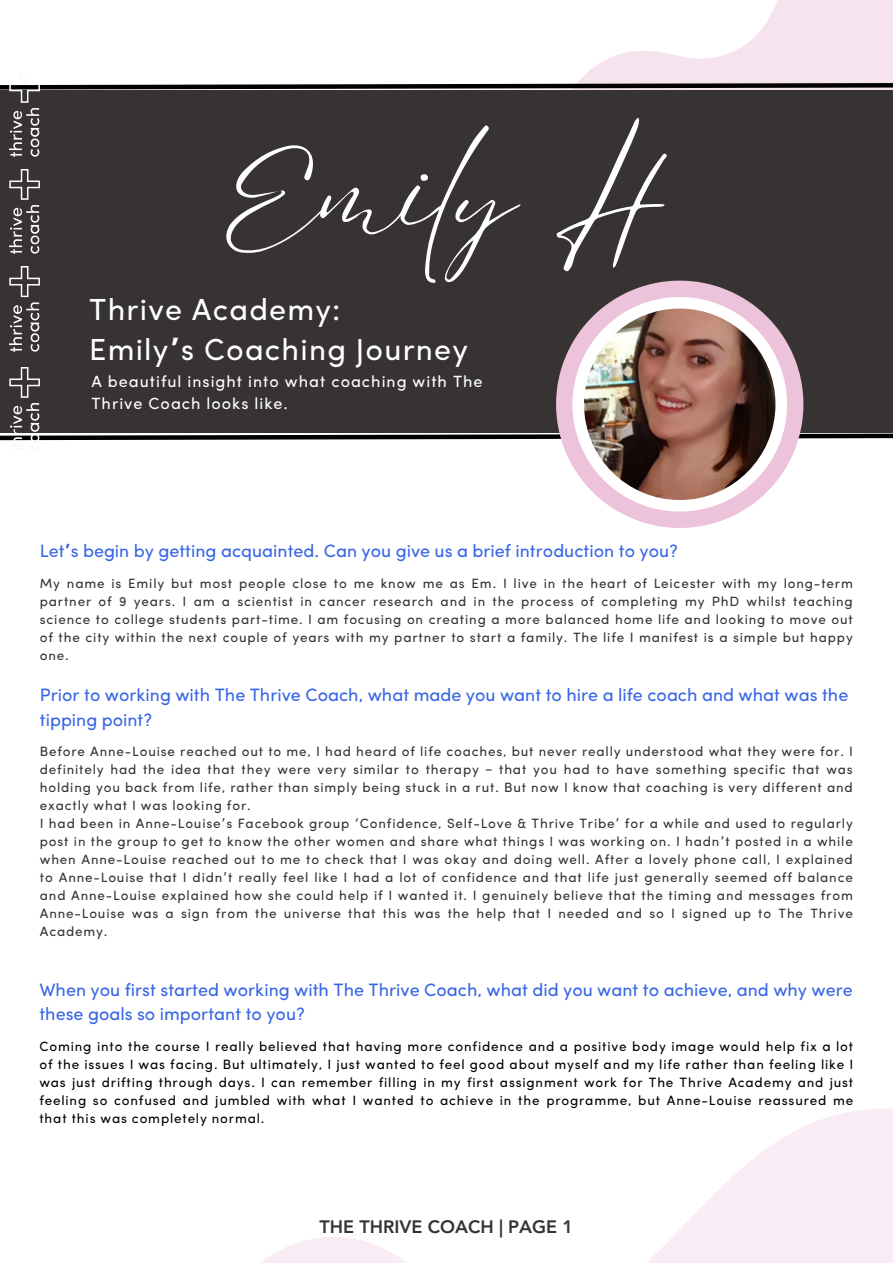
<style>
.page{position:relative;width:893px;height:1264px;background:#fff}
.page>*{position:absolute;margin:0;border:0;box-sizing:border-box;transform-origin:0 0}
.t1{font:111.6px "Eyesome Script";color:#fff}
.t2{font:30.45px "Bolt";letter-spacing:.04em;color:#fff}
.t3{font:18px/24.8px "Bolt";color:#3866e6}
.t4{font:800 18px "Avenir LT Pro";color:#383333}
.t5{font:16.2px/22.5px "Bolt";letter-spacing:.06em;color:#fff}
.t6{font:13.5px/18px "Bolt";letter-spacing:.06em;color:#383333;text-align:justify}
.t7{font:13.5px/18px "Bolt";letter-spacing:.06em;color:#000;text-align:justify}
.s1{font-family:"Noto Sans Gurmukhi";font-weight:700}
.s2{font-family:"Noto Sans Gurmukhi"}
</style>
<div class="page">
<svg style="left:579px;top:0;width:313px;height:81px;fill:#f6e3ee"></svg>
<svg style="left:0;top:433px;width:892px;height:8px"></svg>
<div style="left:0;top:90px;width:892px;height:343px;background:#383333"></div>
<svg style="left:262px;top:1108px;width:630px;height:154px"></svg>
<svg style="left:556px;top:280px;width:247px;height:248px"></svg>
<svg style="left:572px;top:297px;width:215px;height:214px"></svg>
<img style="left:584px;top:308px;width:191px;height:192px;border-radius:50%">
<svg style="left:0;top:81px;width:892px;height:9px"></svg>
<img style="left:9px;top:81px;width:31px;height:75px">
<img style="left:9px;top:169px;width:31px;height:85px">
<img style="left:9px;top:267px;width:31px;height:84px">
<img style="left:9px;top:367px;width:31px;height:81px">
<p class="t1" style="left:220px;top:121px;width:449px">Emily H</p>
<p class="t2" style="left:89px;top:291px;width:252px">Thrive Academy:</p>
<p class="t2" style="left:89px;top:331px;width:380px">Emily<span class="s1">’</span>s Coaching Journey</p>
<p class="t5" style="left:91px;top:370px;width:393px">A beautiful insight into what coaching with The<br>Thrive Coach looks like.</p>
<p class="t3" style="left:40px;top:538px;width:639px">Let<span class="s1">’</span>s begin by getting acquainted. Can you give us a brief introduction to you?</p>
<p class="t6" style="left:40px;top:574px;width:814px">My name is Emily but most people close to me know me as Em. I live in the heart of Leicester with my long-term partner of 9 years. I am a scientist in cancer research and in the process of completing my PhD whilst teaching science to college students part-time. I am focusing on creating a more balanced home life and looking to move out of the city within the next couple of years with my partner to start a family. The life I manifest is a simple but happy one.</p>
<p class="t3" style="left:40px;top:682px;width:809px">Prior to working with The Thrive Coach, what made you want to hire a life coach and what was the tipping point?</p>
<p class="t6" style="left:40px;top:742px;width:814px">Before Anne-Louise reached out to me, I had heard of life coaches, but never really understood what they were for. I definitely had the idea that they were very similar to therapy <span class="s2">–</span> that you had to have something specific that was holding you back from life, rather than simply being stuck in a rut. But now I know that coaching is very different and exactly what I was looking for.</p>
<p class="t6" style="left:40px;top:814px;width:814px">I had been in Anne-Louise<span class="s2">’</span>s Facebook group <span class="s2">‘</span>Confidence, Self-Love &amp; Thrive Tribe<span class="s2">’</span> for a while and used to regularly post in the group to get to know the other women and share what things I was working on. I hadn<span class="s2">’</span>t posted in a while when Anne-Louise reached out to me to check that I was okay and doing well. After a lovely phone call, I explained to Anne-Louise that I didn<span class="s2">’</span>t really feel like I had a lot of confidence and that life just generally seemed off balance and Anne-Louise explained how she could help if I wanted it. I genuinely believe that the timing and messages from Anne-Louise was a sign from the universe that this was the help that I needed and so I signed up to The Thrive Academy.</p>
<p class="t3" style="left:39px;top:977px;width:814px">When you first started working with The Thrive Coach, what did you want to achieve, and why were these goals so important to you?</p>
<p class="t7" style="left:39px;top:1037px;width:815px">Coming into the course I really believed that having more confidence and a positive body image would help fix a lot of the issues I was facing. But ultimately, I just wanted to feel good about myself and my life rather than feeling like I was just drifting through days. I can remember filling in my first assignment work for The Thrive Academy and just feeling so confused and jumbled with what I wanted to achieve in the programme, but Anne-Louise reassured me that this was completely normal.</p>
<p class="t4" style="left:319px;top:1218px;width:255px">THE THRIVE COACH | PAGE 1</p>
</div>
